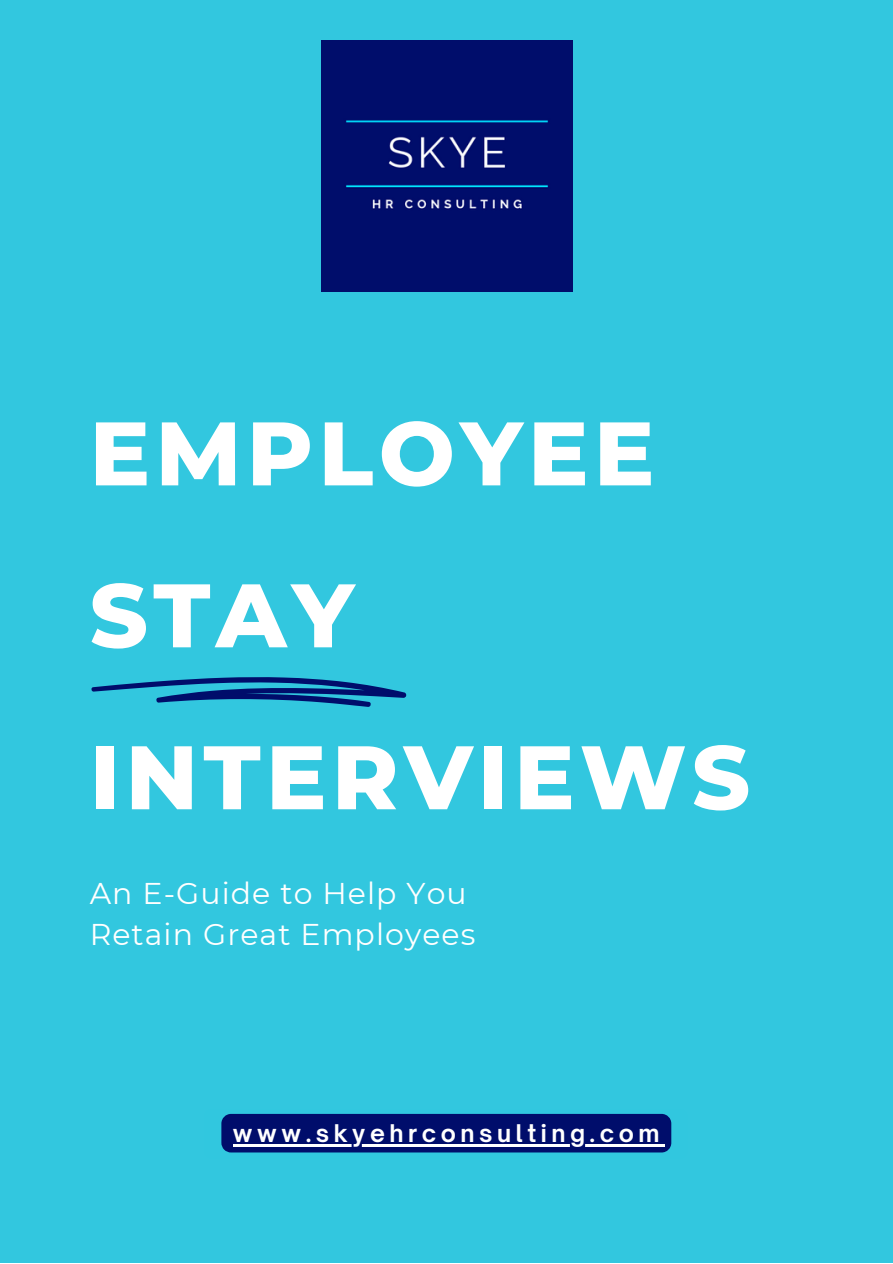
<style>
.page{position:relative;width:893px;height:1264px;background:#fff}
.page>*{position:absolute;margin:0;border:0;box-sizing:border-box;transform-origin:0 0}
.t1{font:800 89.85px/161.9px "Montserrat";letter-spacing:.06em;color:#fff}
.t2{font:30px "Montserrat";letter-spacing:.035em;color:#fff}
.t3{font:700 23.25px "Open Sauce One";letter-spacing:.195em;color:#fff}
</style>
<div class="page">
<div style="left:0;top:0;width:892px;height:1262px;background:#32c7df"></div>
<div style="left:221px;top:1113px;width:450px;height:39px;background:#000d6b"></div>
<hr style="left:233px;top:1144px;width:431px;height:2px;background:#fff">
<svg style="left:91px;top:677px;width:315px;height:30px"></svg>
<div style="left:321px;top:41px;width:251px;height:250px;background:#000d6b"></div>
<p class="t1" style="left:90px;top:372px;width:662px">EMPLOYEE<br>STAY<br>INTERVIEWS</p>
<p class="t2" style="left:90px;top:874px;width:378px">An E-Guide to Help You</p>
<p class="t2" style="left:90px;top:916px;width:387px">Retain Great Employees</p>
<p class="t3" style="left:233px;top:1118px;width:428px">www.skyehrconsulting.com</p>
</div>
